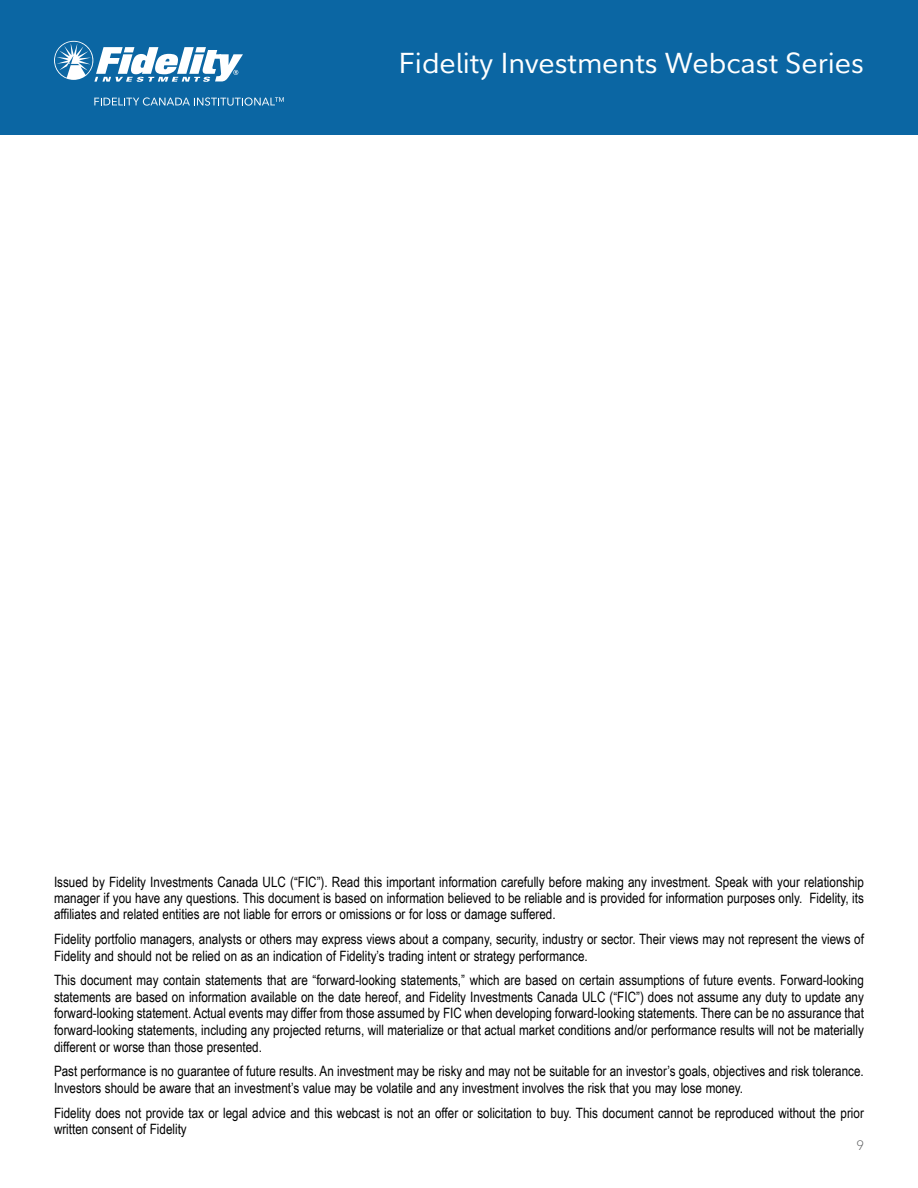
<style>
.page{position:relative;width:918px;height:1188px;background:#fff}
.page>*{position:absolute;margin:0;border:0;box-sizing:border-box;transform-origin:0 0}
.t1{font:28.5px "Fidelity Sans";color:#fff}
.t2{font:14.25px/16.5px "Arial Narrow";color:#000}
.t3{font:300 13.5px "Fidelity Sans";color:#58595b}
</style>
<div class="page">
<div style="left:0;top:0;width:918px;height:135px;background:#0b66a3"></div>
<svg style="left:94px;top:97px;width:190px;height:9px"></svg>
<svg style="left:54px;top:41px;width:189px;height:41px"></svg>
<h1 class="t1" style="left:399px;top:44px;width:467px">Fidelity Investments Webcast Series</h1>
<p class="t2" style="left:54px;top:873px;width:811px;text-align:justify">Issued by Fidelity Investments Canada ULC (“FIC”). Read this important information carefully before making any investment. Speak with your relationship manager if you have any questions. This document is based on information believed to be reliable and is provided for information purposes only. Fidelity, its affiliates and related entities are not liable for errors or omissions or for loss or damage suffered.</p>
<p class="t2" style="left:54px;top:930px;width:812px">Fidelity portfolio managers, analysts or others may express views about a company, security, industry or sector. Their views may not represent the views of<br>Fidelity and should not be relied on as an indication of Fidelity’s trading intent or strategy performance.</p>
<p class="t2" style="left:54px;top:972px;width:811px;text-align:justify">This document may contain statements that are “forward-looking statements,” which are based on certain assumptions of future events. Forward-looking statements are based on information available on the date hereof, and Fidelity Investments Canada ULC (“FIC”) does not assume any duty to update any forward-looking statement. Actual events may differ from those assumed by FIC when developing forward-looking statements. There can be no assurance that forward-looking statements, including any projected returns, will materialize or that actual market conditions and/or performance results will not be materially different or worse than those presented.</p>
<p class="t2" style="left:54px;top:1062px;width:811px">Past performance is no guarantee of future results. An investment may be risky and may not be suitable for an investor’s goals, objectives and risk tolerance.<br>Investors should be aware that an investment’s value may be volatile and any investment involves the risk that you may lose money.</p>
<p class="t2" style="left:54px;top:1104px;width:811px">Fidelity does not provide tax or legal advice and this webcast is not an offer or solicitation to buy. This document cannot be reproduced without the prior written consent of Fidelity</p>
<p class="t3" style="left:856px;top:1136px;width:9px">9</p>
</div>
